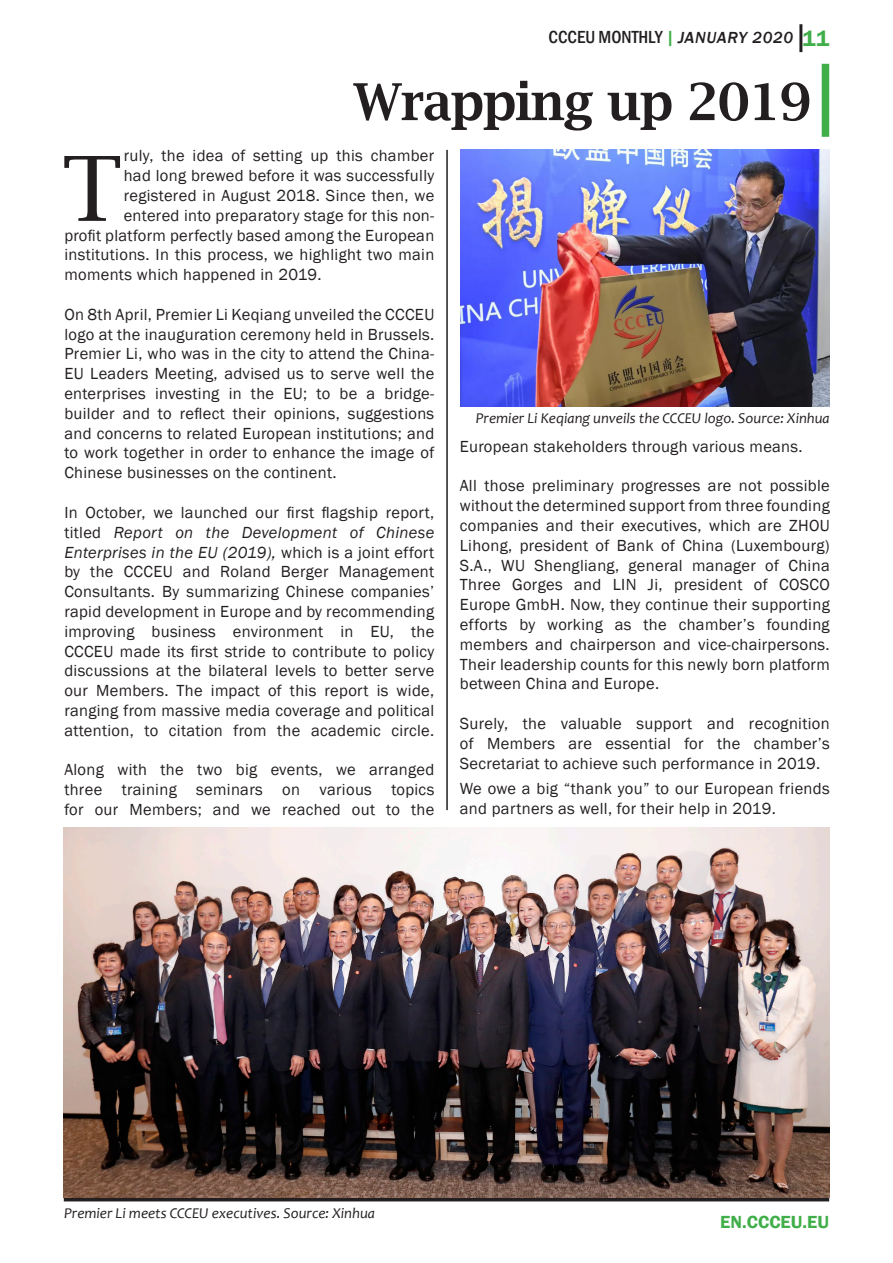
<style>
.page{position:relative;width:893px;height:1263px;background:#fff}
.page>*{position:absolute;margin:0;border:0;box-sizing:border-box;transform-origin:0 0}
.t1{font:89.7px "Lucida Bright";color:#231f20}
.t2{font:600 51px "Lucida Bright";letter-spacing:-.02em;color:#231f20}
.t3{font:600 22.5px "Franklin Gothic";color:#40ae49}
.t4{font:500 condensed 18px "Franklin Gothic";color:#231f20}
.t5{font:600 18px "Franklin Gothic";color:#40ae49}
.t6{font:16.5px/19.8px "Franklin Gothic";letter-spacing:.02em;color:#231f20;text-align:justify}
.t7{font:italic 15px "Candara";color:#231f20}
.s1{color:#40ae49}
.s2{font-style:italic;font-stretch:normal;font-size:16.5px}
.s3{font-style:italic}
</style>
<div class="page">
<svg style="left:64px;top:1197px;width:765px;height:4px;fill:#231f20"></svg>
<hr style="left:799px;top:24px;width:3px;height:28px;background:#231f20">
<div style="left:822px;top:64px;width:7px;height:73px;background:#40ae49"></div>
<hr style="left:446px;top:150px;width:2px;height:660px;background:#231f20">
<img style="left:460px;top:150px;width:370px;height:256px">
<img style="left:64px;top:828px;width:765px;height:369px">
<p class="t4" style="left:549px;top:25px;width:246px">CCCEU MONTHLY <span class="s1">|</span> <span class="s2">JANUARY 2020</span></p>
<h2 class="t2" style="left:353px;top:73px;width:459px">Wrapping up 2019</h2>
<h3 class="t3" style="left:802px;top:25px;width:28px">11</h3>
<h1 class="t1" style="left:62px;top:138px;width:61px">T</h1>
<p class="t6" style="left:124px;top:146px;width:312px">ruly, the idea of setting up this chamber</p>
<p class="t6" style="left:124px;top:166px;width:312px">had long brewed before it was successfully</p>
<p class="t6" style="left:124px;top:186px;width:312px">registered in August 2018. Since then, we</p>
<p class="t6" style="left:124px;top:206px;width:312px">entered into preparatory stage for this non-</p>
<p class="t6" style="left:64px;top:226px;width:371px">profit platform perfectly based among the European</p>
<p class="t6" style="left:64px;top:245px;width:371px">institutions. In this process, we highlight two main</p>
<p class="t6" style="left:64px;top:265px;width:259px">moments which happened in 2019.</p>
<p class="t6" style="left:64px;top:305px;width:371px">On 8th April, Premier Li Keqiang unveiled the CCCEU logo at the inauguration ceremony held in Brussels.<br>Premier Li, who was in the city to attend the China-EU Leaders Meeting, advised us to serve well the enterprises investing in the EU; to be a bridge&shy;builder and to reflect their opinions, suggestions and concerns to related European institutions; and to work together in order to enhance the image of Chinese businesses on the continent.</p>
<p class="t6" style="left:64px;top:503px;width:371px">In October, we launched our first flagship report, titled <span class="s3">Report on the Development of Chinese Enterprises in the EU (2019),</span> which is a joint effort by the CCCEU and Roland Berger Management Consultants. By summarizing Chinese companies’ rapid development in Europe and by recommending improving business environment in EU, the CCCEU made its first stride to contribute to policy discussions at the bilateral levels to better serve our Members. The impact of this report is wide, ranging from massive media coverage and political attention, to citation from the academic circle.</p>
<p class="t6" style="left:64px;top:760px;width:371px">Along with the two big events, we arranged three training seminars on various topics for our Members; and we reached out to the</p>
<p class="t7" style="left:476px;top:409px;width:356px">Premier Li Keqiang unveils the CCCEU logo. Source: Xinhua</p>
<p class="t6" style="left:460px;top:437px;width:344px">European stakeholders through various means.</p>
<p class="t6" style="left:460px;top:476px;width:371px">All those preliminary progresses are not possible without the determined support from three founding companies and their executives, which are ZHOU Lihong, president of Bank of China (Luxembourg)<br>S.A., WU Shengliang, general manager of China Three Gorges and LIN Ji, president of COSCO Europe GmbH. Now, they continue their supporting efforts by working as the chamber’s founding members and chairperson and vice-chairpersons.<br>Their leadership counts for this newly born platform between China and Europe.</p>
<p class="t6" style="left:460px;top:714px;width:371px">Surely, the valuable support and recognition of Members are essential for the chamber’s Secretariat to achieve such performance in 2019.</p>
<p class="t6" style="left:460px;top:779px;width:371px">We owe a big “thank you” to our European friends and partners as well, for their help in 2019.</p>
<p class="t7" style="left:64px;top:1204px;width:312px">Premier Li meets CCCEU executives. Source: Xinhua</p>
<p class="t5" style="left:720px;top:1211px;width:111px">EN.CCCEU.EU</p>
</div>
